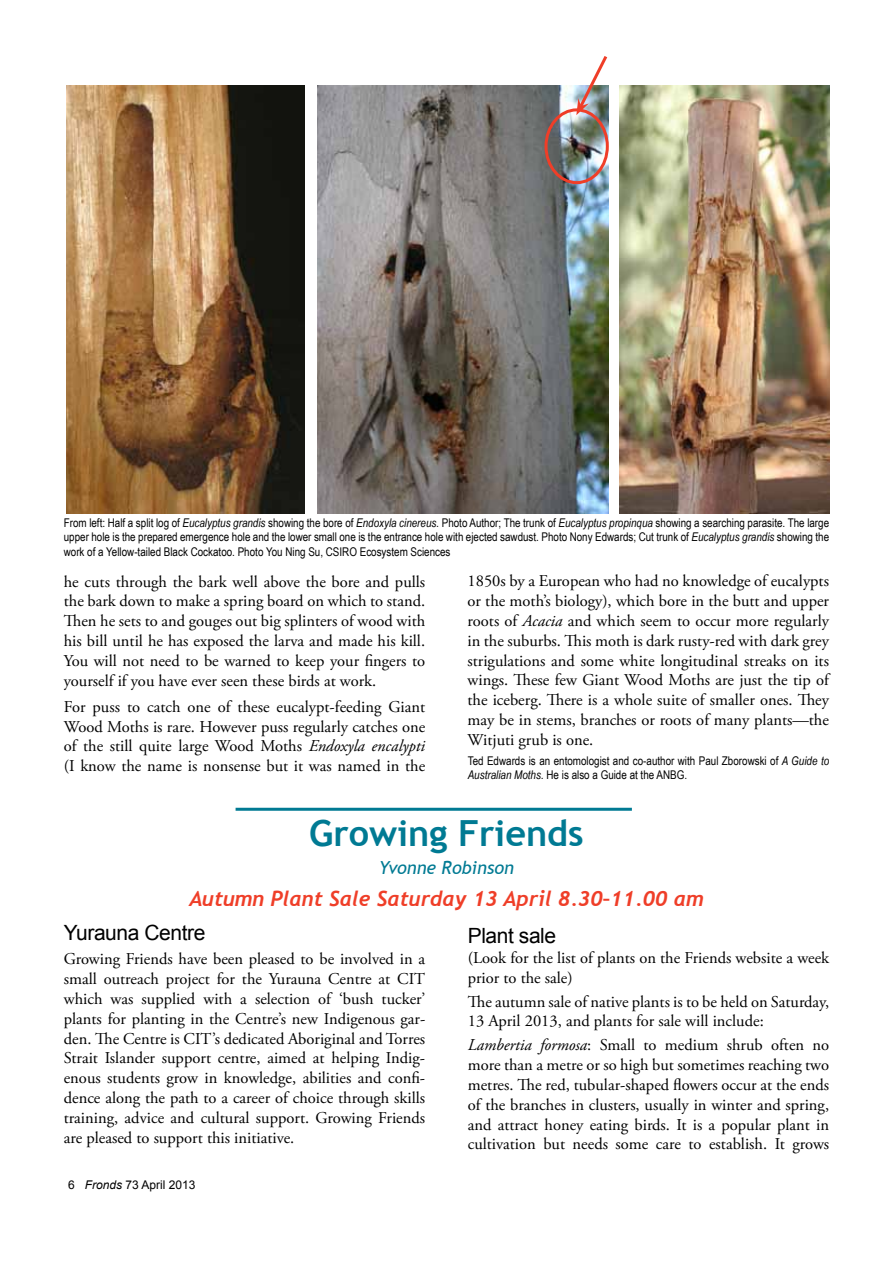
<style>
.page{position:relative;width:893px;height:1263px;background:#fff}
.page>*{position:absolute;margin:0;border:0;box-sizing:border-box;transform-origin:0 0}
.t1{font:700 36px "Trebuchet MS";color:#007a93}
.t2{font:italic 700 21px "Trebuchet";color:#ef3e28}
.t3{font:21px "Arial";letter-spacing:-.02em;color:#000}
.t4{font:italic 18px "Trebuchet MS";color:#007a93}
.t5{font:16.5px/19.8px "Adobe Garamond Pro";color:#000;text-align:justify}
.t6{font:12px/14.4px "Arial Narrow";color:#000;text-align:justify}
.t7{font:12px "Arial";color:#000}
.s1{font-style:italic}
</style>
<div class="page">
<img style="left:67px;top:85px;width:238px;height:428px">
<img style="left:317px;top:85px;width:291px;height:428px">
<img style="left:620px;top:85px;width:209px;height:428px">
<div style="left:544px;top:108px;width:65px;height:76px;border:3px solid #ef3e28;border-radius:50%"></div>
<svg style="left:576px;top:56px;width:33px;height:59px"></svg>
<hr style="left:236px;top:808px;width:396px;height:3px;background:#007a93">
<p class="t6" style="left:64px;top:515px;width:767px">From left: Half a split log of <span class="s1">Eucalyptus grandis</span> showing the bore of <span class="s1">Endoxyla cinereus.</span> Photo Author; The trunk of <span class="s1">Eucalyptus propinqua</span> showing a searching parasite. The large upper hole is the prepared emergence hole and the lower small one is the entrance hole with ejected sawdust. Photo Nony Edwards; Cut trunk of <span class="s1">Eucalyptus grandis</span> showing the work of a Yellow-tailed Black Cockatoo. Photo You Ning Su, CSIRO Ecosystem Sciences</p>
<p class="t5" style="left:468px;top:572px;width:363px">1850s by a European who had no knowledge of eucalypts or the moth’s biology), which bore in the butt and upper roots of <span class="s1">Acacia</span> and which seem to occur more regularly in the suburbs. This moth is dark rusty-red with dark grey strigulations and some white longitudinal streaks on its wings. These few Giant Wood Moths are just the tip of the iceberg. There is a whole suite of smaller ones. They may be in stems, branches or roots of many plants—the Witjuti grub is one.</p>
<p class="t5" style="left:64px;top:572px;width:363px">he cuts through the bark well above the bore and pulls the bark down to make a spring board on which to stand.<br>Then he sets to and gouges out big splinters of wood with his bill until he has exposed the larva and made his kill.<br>You will not need to be warned to keep your fingers to yourself if you have ever seen these birds at work.</p>
<p class="t5" style="left:64px;top:697px;width:363px">For puss to catch one of these eucalypt-feeding Giant Wood Moths is rare. However puss regularly catches one of the still quite large Wood Moths <span class="s1">Endoxyla encalypti </span>(I know the name is nonsense but it was named in the</p>
<p class="t6" style="left:468px;top:753px;width:363px">Ted Edwards is an entomologist and co-author with Paul Zborowski of <span class="s1">A Guide to<br>Australian Moths.</span> He is also a Guide at the ANBG.</p>
<h1 class="t1" style="left:309px;top:811px;width:276px">Growing Friends</h1>
<p class="t4" style="left:379px;top:857px;width:136px">Yvonne Robinson</p>
<p class="t2" style="left:189px;top:885px;width:516px">Autumn Plant Sale Saturday 13 April 8.30–11.00 am</p>
<p class="t3" style="left:64px;top:919px;width:143px">Yurauna Centre</p>
<p class="t5" style="left:64px;top:950px;width:363px">Growing Friends have been pleased to be involved in a small outreach project for the Yurauna Centre at CIT which was supplied with a selection of ‘bush tucker’ plants for planting in the Centre’s new Indigenous gar&shy;den. The Centre is CIT’s dedicated Aboriginal and Torres Strait Islander support centre, aimed at helping Indig&shy;enous students grow in knowledge, abilities and confi&shy;dence along the path to a career of choice through skills training, advice and cultural support. Growing Friends are pleased to support this initiative.</p>
<p class="t7" style="left:68px;top:1177px;width:129px">6 <span class="s1">Fronds</span> 73 April 2013</p>
<p class="t3" style="left:468px;top:922px;width:90px">Plant sale</p>
<p class="t5" style="left:468px;top:948px;width:363px">(Look for the list of plants on the Friends website a week prior to the sale)</p>
<p class="t5" style="left:468px;top:992px;width:363px">The autumn sale of native plants is to be held on Saturday,<br>13 April 2013, and plants for sale will include:</p>
<p class="t5" style="left:468px;top:1036px;width:363px"><span class="s1">Lambertia formosa</span>: Small to medium shrub often no more than a metre or so high but sometimes reaching two metres. The red, tubular-shaped flowers occur at the ends of the branches in clusters, usually in winter and spring, and attract honey eating birds. It is a popular plant in cultivation but needs some care to establish. It grows</p>
</div>
